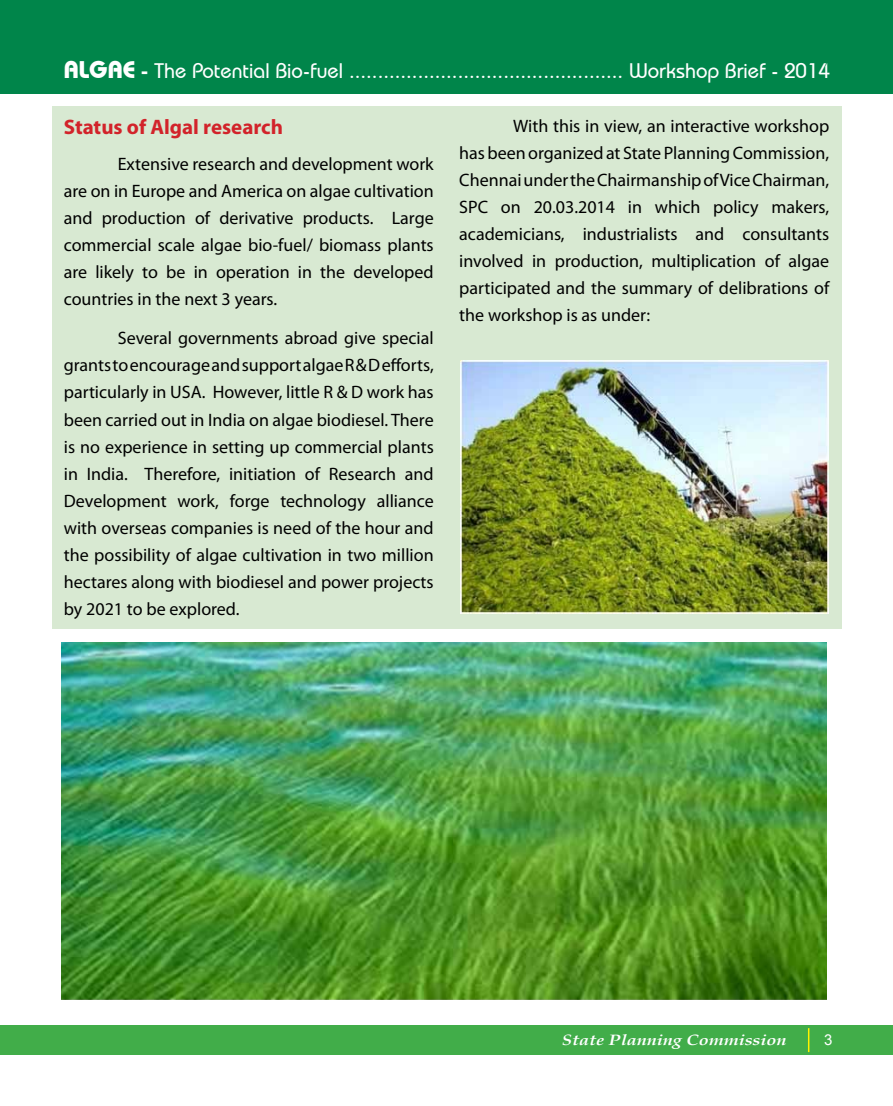
<style>
.page{position:relative;width:893px;height:1106px;background:#fff}
.page>*{position:absolute;margin:0;border:0;box-sizing:border-box;transform-origin:0 0}
.t1{font:500 21px "Bauhaus IT Cby BT";color:#fff}
.t2{font:700 21px "Myriad Pro";color:#d2232a}
.t3{font:18px/27px "Myriad Pro";color:#000;text-align:justify}
.t4{font:italic 700 15px "Book Antiqua";color:#fff;scale:1.2 1}
.t5{font:15px "Arial";color:#fff}
.s1{font-weight:700;font-size:24px}
.s2{font-weight:700}
</style>
<div class="page">
<div style="left:1px;top:1025px;width:892px;height:29px;background:#41ad49"></div>
<svg style="left:808px;top:1028px;width:1px;height:24px"></svg>
<div style="left:0;top:0;width:893px;height:94px;background:#00854a"></div>
<div style="left:52px;top:106px;width:394px;height:523px;background:#d8e9d2"></div>
<div style="left:448px;top:106px;width:394px;height:523px;background:#d8e9d2"></div>
<img style="left:61px;top:642px;width:765px;height:357px">
<img style="left:460px;top:361px;width:368px;height:253px">
<p class="t1" style="left:64px;top:58px;width:768px"><span class="s1">Algae</span> <span class="s2">-</span> The Potential Bio-fuel ................................................ Workshop Brief - 2014</p>
<p class="t2" style="left:64px;top:113px;width:221px">Status of Algal research</p>
<p class="t3" style="left:64px;top:150px;width:371px;text-indent:54px">Extensive research and development work are on in Europe and America on algae cultivation and production of derivative products. Large commercial scale algae bio-fuel/ biomass plants are likely to be in operation in the developed countries in the next 3 years.</p>
<p class="t3" style="left:64px;top:324px;width:371px;text-indent:54px">Several governments abroad give special grants to encourage and support algae R &amp; D efforts, particularly in USA. However, little R &amp; D work has been carried out in India on algae biodiesel. There is no experience in setting up commercial plants in India. Therefore, initiation of Research and Development work, forge technology alliance with overseas companies is need of the hour and the possibility of algae cultivation in two million hectares along with biodiesel and power projects by 2021 to be explored.</p>
<p class="t3" style="left:459px;top:112px;width:371px;text-indent:54px">With this in view, an interactive workshop has been organized at State Planning Commission, Chennai under the Chairmanship of Vice Chairman, SPC on 20.03.2014 in which policy makers, academicians, industrialists and consultants involved in production, multiplication of algae participated and the summary of delibrations of the workshop is as under:</p>
<p class="t4" style="left:562px;top:1031px;width:188px">State Planning Commission</p>
<p class="t5" style="left:824px;top:1030px;width:10px">3</p>
</div>
